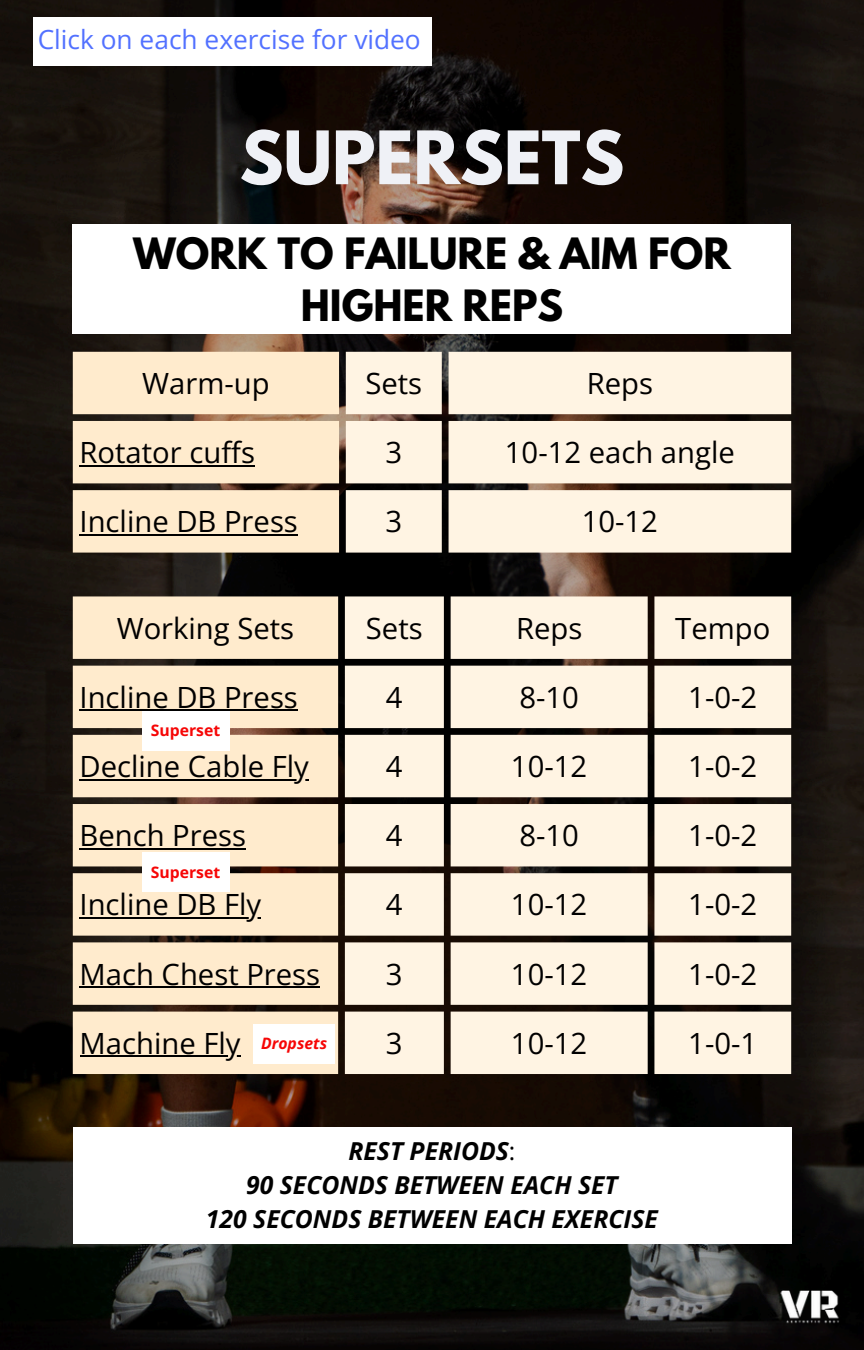
<style>
.page{position:relative;width:864px;height:1350px;background:#fff}
.page>*{position:absolute;margin:0;border:0;box-sizing:border-box;transform-origin:0 0}
.t1{font:700 65.25px "League Spartan";color:#eff1f6}
.t2{font:700 38.25px/52.2px "League Spartan";color:#000;text-align:center}
.t3{font:29.25px "Open Sans";color:#000}
.t4{font:26.32px "Open Sans";color:#5271ff}
.t5{font:italic 700 24.75px/33.8px "Open Sans";color:#000;text-align:center}
.t6{font:700 15.75px "Open Sans";color:#f60606}
.t7{font:italic 700 15.75px "Open Sans";color:#f60606}
.s1{font-weight:400;font-style:normal}
</style>
<div class="page">
<img style="left:0;top:0;width:864px;height:1350px">
<div style="left:34px;top:17px;width:398px;height:49px;background:#fff"></div>
<svg style="left:73px;top:352px;width:266px;height:201px;background:#f2dec1"></svg>
<svg style="left:346px;top:352px;width:445px;height:201px;background:#ece1d1"></svg>
<hr style="left:80px;top:465px;width:175px;height:2px;background:#000">
<hr style="left:80px;top:534px;width:218px;height:2px;background:#000">
<svg style="left:73px;top:596px;width:265px;height:478px;background:#ebd8bc"></svg>
<svg style="left:345px;top:596px;width:446px;height:478px;background:#e3d9c9"></svg>
<hr style="left:80px;top:710px;width:218px;height:1px;background:#000">
<hr style="left:80px;top:779px;width:229px;height:1px;background:#000">
<hr style="left:80px;top:848px;width:166px;height:2px;background:#000">
<hr style="left:80px;top:917px;width:181px;height:2px;background:#000">
<hr style="left:80px;top:986px;width:240px;height:2px;background:#000">
<hr style="left:80px;top:1055px;width:160px;height:2px;background:#000">
<div style="left:73px;top:225px;width:718px;height:109px;background:#fff"></div>
<div style="left:73px;top:1127px;width:718px;height:117px;background:#fff"></div>
<div style="left:254px;top:1024px;width:81px;height:39px;background:#fff"></div>
<div style="left:142px;top:711px;width:87px;height:39px;background:#fff"></div>
<div style="left:142px;top:852px;width:87px;height:40px;background:#fff"></div>
<img style="left:716px;top:1215px;width:148px;height:135px">
<p class="t4" style="left:38px;top:21px;width:385px">Click on each exercise for video</p>
<p class="t1" style="left:240px;top:126px;width:386px">SUPERSETS</p>
<p class="t2" style="left:133px;top:232px;width:599px">WORK TO FAILURE &amp; AIM FOR<br>HIGHER REPS</p>
<h4 class="t3" style="left:142px;top:363px;width:129px">Warm-up</h4>
<h1 class="t3" style="left:365px;top:363px;width:58px">Sets</h1>
<h2 class="t3" style="left:587px;top:363px;width:68px">Reps</h2>
<p class="t3" style="left:80px;top:432px;width:177px">Rotator cuffs</p>
<p class="t3" style="left:385px;top:432px;width:18px">3</p>
<p class="t3" style="left:505px;top:432px;width:231px">10-12 each angle</p>
<p class="t3" style="left:80px;top:501px;width:220px">Incline DB Press</p>
<p class="t3" style="left:385px;top:501px;width:18px">3</p>
<p class="t3" style="left:582px;top:501px;width:78px">10-12</p>
<p class="t3" style="left:117px;top:607px;width:179px">Working Sets</p>
<p class="t3" style="left:366px;top:607px;width:58px">Sets</p>
<p class="t3" style="left:516px;top:607px;width:68px">Reps</p>
<p class="t3" style="left:675px;top:607px;width:97px">Tempo</p>
<p class="t3" style="left:80px;top:677px;width:220px">Incline DB Press</p>
<p class="t3" style="left:386px;top:677px;width:18px">4</p>
<p class="t3" style="left:519px;top:677px;width:61px">8-10</p>
<p class="t3" style="left:688px;top:677px;width:70px">1-0-2</p>
<p class="t6" style="left:151px;top:720px;width:71px">Superset</p>
<p class="t3" style="left:80px;top:746px;width:231px">Decline Cable Fly</p>
<p class="t3" style="left:386px;top:746px;width:18px">4</p>
<p class="t3" style="left:511px;top:746px;width:78px">10-12</p>
<p class="t3" style="left:688px;top:746px;width:70px">1-0-2</p>
<p class="t3" style="left:80px;top:815px;width:168px">Bench Press</p>
<p class="t3" style="left:386px;top:815px;width:18px">4</p>
<p class="t3" style="left:519px;top:815px;width:61px">8-10</p>
<p class="t3" style="left:688px;top:815px;width:70px">1-0-2</p>
<p class="t6" style="left:151px;top:861px;width:71px">Superset</p>
<p class="t3" style="left:80px;top:884px;width:183px">Incline DB Fly</p>
<p class="t3" style="left:386px;top:884px;width:18px">4</p>
<p class="t3" style="left:511px;top:884px;width:78px">10-12</p>
<p class="t3" style="left:688px;top:884px;width:70px">1-0-2</p>
<p class="t3" style="left:80px;top:953px;width:242px">Mach Chest Press</p>
<p class="t3" style="left:386px;top:953px;width:18px">3</p>
<p class="t3" style="left:511px;top:953px;width:78px">10-12</p>
<p class="t3" style="left:688px;top:953px;width:70px">1-0-2</p>
<p class="t3" style="left:80px;top:1023px;width:162px">Machine Fly</p>
<p class="t7" style="left:261px;top:1033px;width:67px">Dropsets</p>
<p class="t3" style="left:386px;top:1023px;width:18px">3</p>
<p class="t3" style="left:511px;top:1023px;width:78px">10-12</p>
<p class="t3" style="left:688px;top:1023px;width:70px">1-0-1</p>
<h3 class="t5" style="left:206px;top:1134px;width:453px">REST PERIODS<span class="s1">:<br></span>90 SECONDS BETWEEN EACH SET<br>120 SECONDS BETWEEN EACH EXERCISE</h3>
</div>
